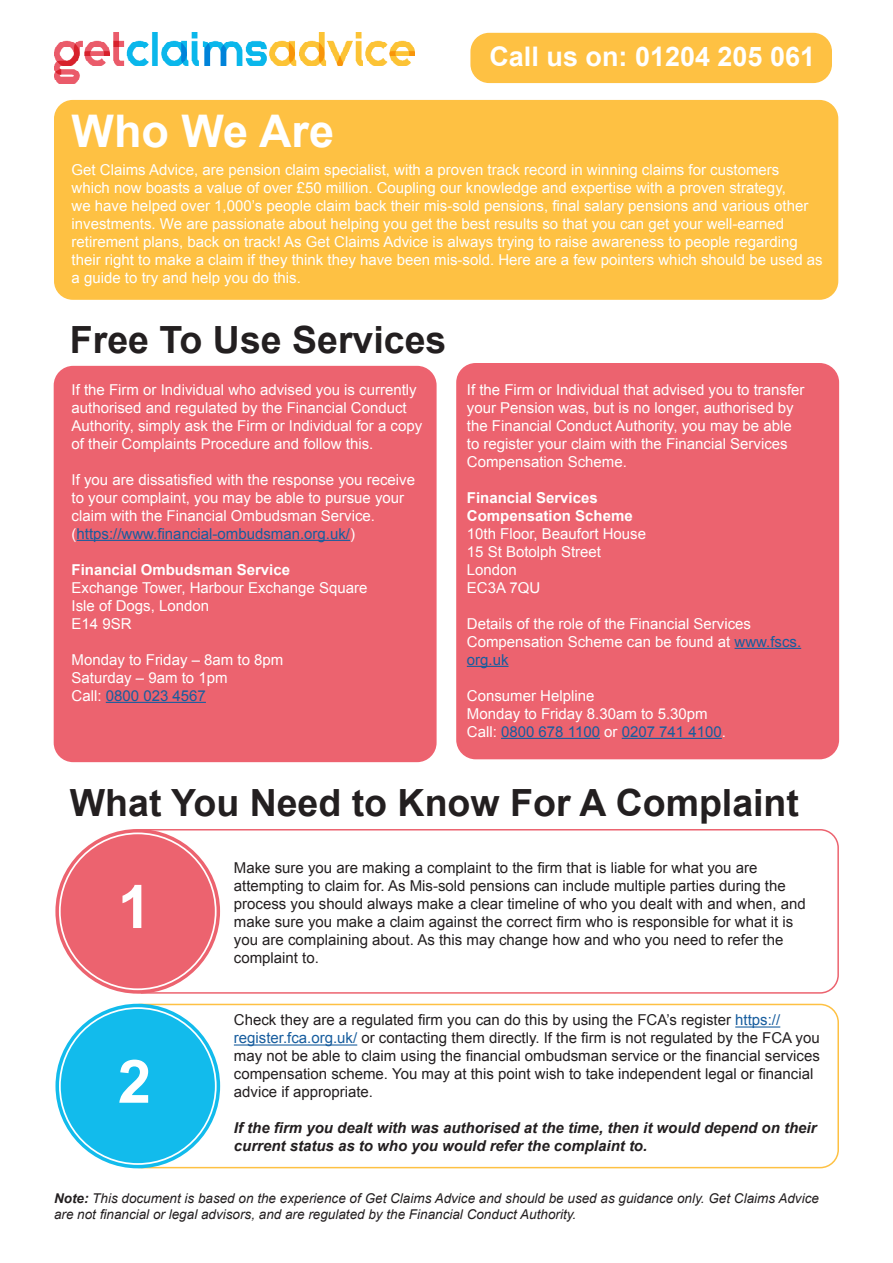
<style>
.page{position:relative;width:893px;height:1263px;background:#fff}
.page>*{position:absolute;margin:0;border:0;box-sizing:border-box;transform-origin:0 0}
.t1{font:700 60px "Arial";color:#fff}
.t2{font:700 45px "Arial";color:#fff}
.t3{font:700 37.5px "Arial";color:#231f20}
.t4{font:700 27px "Arial";color:#fff}
.t5{font:15px/18px "Arial";color:#fff}
.t6{font:15px/18px "Arial";color:#231f20}
.t7{font:italic 700 15px/18px "Arial";color:#231f20}
.t8{font:700 15px "Arial";color:#fff}
.t9{font:15px "Arial";color:#175d9e}
.t10{font:italic 13.5px/16.2px "Arial";color:#231f20}
.s1{color:#175d9e}
.s2{color:#fff}
.s3{font-weight:700}
</style>
<div class="page">
<img style="left:55px;top:33px;width:359px;height:50px">
<div style="left:55px;top:101px;width:782px;height:198px;background:#fec143;border-radius:18px"></div>
<div style="left:54px;top:100px;width:784px;height:200px;border:2px solid #fec143;border-radius:18px"></div>
<div style="left:471px;top:34px;width:360px;height:48px;background:#fec143;border-radius:18px"></div>
<div style="left:470px;top:33px;width:362px;height:50px;border:2px solid #fec143;border-radius:18px"></div>
<hr style="left:735px;top:1026px;width:45px;height:1px;background:#175d9e">
<hr style="left:234px;top:1044px;width:123px;height:1px;background:#175d9e">
<div style="left:122px;top:1004px;width:717px;height:164px;border:2px solid #fec143;border-radius:18px"></div>
<svg style="left:110px;top:1006px;width:31px;height:162px"></svg>
<div style="left:61px;top:1009px;width:154px;height:154px;background:#12bbec;border-radius:50%"></div>
<div style="left:55px;top:1004px;width:165px;height:164px;border:3px solid #12bbec;border-radius:50%"></div>
<div style="left:62px;top:1011px;width:151px;height:150px;border:3px solid #12bbec;border-radius:50%"></div>
<div style="left:122px;top:829px;width:717px;height:165px;border:2px solid #ec636f;border-radius:18px"></div>
<svg style="left:110px;top:831px;width:31px;height:159px"></svg>
<div style="left:61px;top:834px;width:154px;height:154px;background:#ec636f;border-radius:50%"></div>
<div style="left:55px;top:829px;width:165px;height:165px;border:3px solid #ec636f;border-radius:50%"></div>
<div style="left:62px;top:836px;width:151px;height:151px;border:3px solid #ec636f;border-radius:50%"></div>
<div style="left:458px;top:364px;width:380px;height:394px;background:#ec636f;border-radius:18px"></div>
<div style="left:456px;top:363px;width:383px;height:396px;border:3px solid #ee626f;border-radius:18px"></div>
<hr style="left:734px;top:648px;width:67px;height:1px;background:#175d9e">
<hr style="left:467px;top:666px;width:41px;height:1px;background:#175d9e">
<hr style="left:501px;top:738px;width:99px;height:1px;background:#175d9e">
<hr style="left:622px;top:738px;width:100px;height:1px;background:#175d9e">
<div style="left:55px;top:367px;width:380px;height:394px;background:#ec636f;border-radius:18px"></div>
<div style="left:54px;top:366px;width:383px;height:396px;border:3px solid #ee626f;border-radius:18px"></div>
<hr style="left:77px;top:540px;width:273px;height:1px;background:#175d9e">
<hr style="left:106px;top:702px;width:100px;height:1px;background:#175d9e">
<h2 class="t2" style="left:72px;top:102px;width:264px">Who We Are</h2>
<p class="t4" style="left:489px;top:39px;width:327px">Call us on: 01204 205 061</p>
<p class="t5" style="left:72px;top:161px;width:753px">Get Claims Advice, are pension claim specialist, with a proven track record in winning claims for customers<br>which now boasts a value of over £50 million. Coupling our knowledge and expertise with a proven strategy,<br>we have helped over 1,000’s people claim back their mis-sold pensions, final salary pensions and various other investments. We are passionate about helping you get the best results so that you can get your well-earned retirement plans, back on track! As Get Claims Advice is always trying to raise awareness to people regarding their right to make a claim if they think they have been mis-sold. Here are a few pointers which should be used as a guide to try and help you do this.</p>
<p class="t3" style="left:70px;top:315px;width:378px">Free To Use Services</p>
<p class="t5" style="left:72px;top:381px;width:352px">If the Firm or Individual who advised you is currently authorised and regulated by the Financial Conduct Authority, simply ask the Firm or Individual for a copy of their Complaints Procedure and follow this.</p>
<p class="t5" style="left:72px;top:471px;width:345px">If you are dissatisfied with the response you receive to your complaint, you may be able to pursue your claim with the Financial Ombudsman Service. (<span class="s1">https://www.financial-ombudsman.org.uk/</span>)</p>
<p class="t8" style="left:72px;top:560px;width:220px">Financial Ombudsman Service</p>
<p class="t5" style="left:72px;top:579px;width:297px">Exchange Tower, Harbour Exchange Square</p>
<p class="t5" style="left:72px;top:597px;width:139px">Isle of Dogs, London</p>
<p class="t5" style="left:72px;top:615px;width:62px">E14 9SR</p>
<p class="t5" style="left:72px;top:651px;width:213px">Monday to Friday – 8am to 8pm</p>
<p class="t5" style="left:72px;top:669px;width:157px">Saturday – 9am to 1pm</p>
<p class="t9" style="left:72px;top:686px;width:136px"><span class="s2">Call:</span> 0800 023 4567</p>
<p class="t5" style="left:467px;top:381px;width:339px">If the Firm or Individual that advised you to transfer your Pension was, but is no longer, authorised by the Financial Conduct Authority, you may be able to register your claim with the Financial Services Compensation Scheme.</p>
<p class="t8" style="left:467px;top:488px;width:132px">Financial Services</p>
<p class="t8" style="left:467px;top:506px;width:167px">Compensation Scheme</p>
<p class="t5" style="left:467px;top:525px;width:181px">10th Floor, Beaufort House</p>
<p class="t5" style="left:467px;top:543px;width:136px">15 St Botolph Street</p>
<p class="t5" style="left:467px;top:561px;width:52px">London</p>
<p class="t5" style="left:467px;top:579px;width:75px">EC3A 7QU</p>
<p class="t5" style="left:467px;top:615px;width:336px">Details of the role of the Financial Services<br>Compensation Scheme can be found at <span class="s1">www.fscs. org.uk</span></p>
<p class="t5" style="left:467px;top:687px;width:129px">Consumer Helpline</p>
<p class="t5" style="left:467px;top:705px;width:242px">Monday to Friday 8.30am to 5.30pm</p>
<p class="t9" style="left:467px;top:722px;width:261px"><span class="s2">Call:</span> 0800 678 1100 <span class="s2">or</span> 0207 741 4100<span class="s2">.</span></p>
<p class="t3" style="left:70px;top:779px;width:731px">What You Need to Know For A Complaint</p>
<p class="t1" style="left:118px;top:867px;width:35px">1</p>
<p class="t1" style="left:118px;top:1042px;width:35px">2</p>
<p class="t6" style="left:234px;top:858px;width:573px">Make sure you are making a complaint to the firm that is liable for what you are attempting to claim for. As Mis-sold pensions can include multiple parties during the process you should always make a clear timeline of who you dealt with and when, and make sure you make a claim against the correct firm who is responsible for what it is you are complaining about. As this may change how and who you need to refer the complaint to.</p>
<p class="t6" style="left:234px;top:1011px;width:588px">Check they are a regulated firm you can do this by using the FCA’s register <span class="s1">https:// register.fca.org.uk/</span> or contacting them directly. If the firm is not regulated by the FCA you may not be able to claim using the financial ombudsman service or the financial services compensation scheme. You may at this point wish to take independent legal or financial advice if appropriate.</p>
<p class="t7" style="left:234px;top:1120px;width:584px">If the firm you dealt with was authorised at the time, then it would depend on their current status as to who you would refer the complaint to.</p>
<p class="t10" style="left:54px;top:1190px;width:766px"><span class="s3">Note:</span> This document is based on the experience of Get Claims Advice and should be used as guidance only. Get Claims Advice are not financial or legal advisors, and are regulated by the Financial Conduct Authority.</p>
</div>
